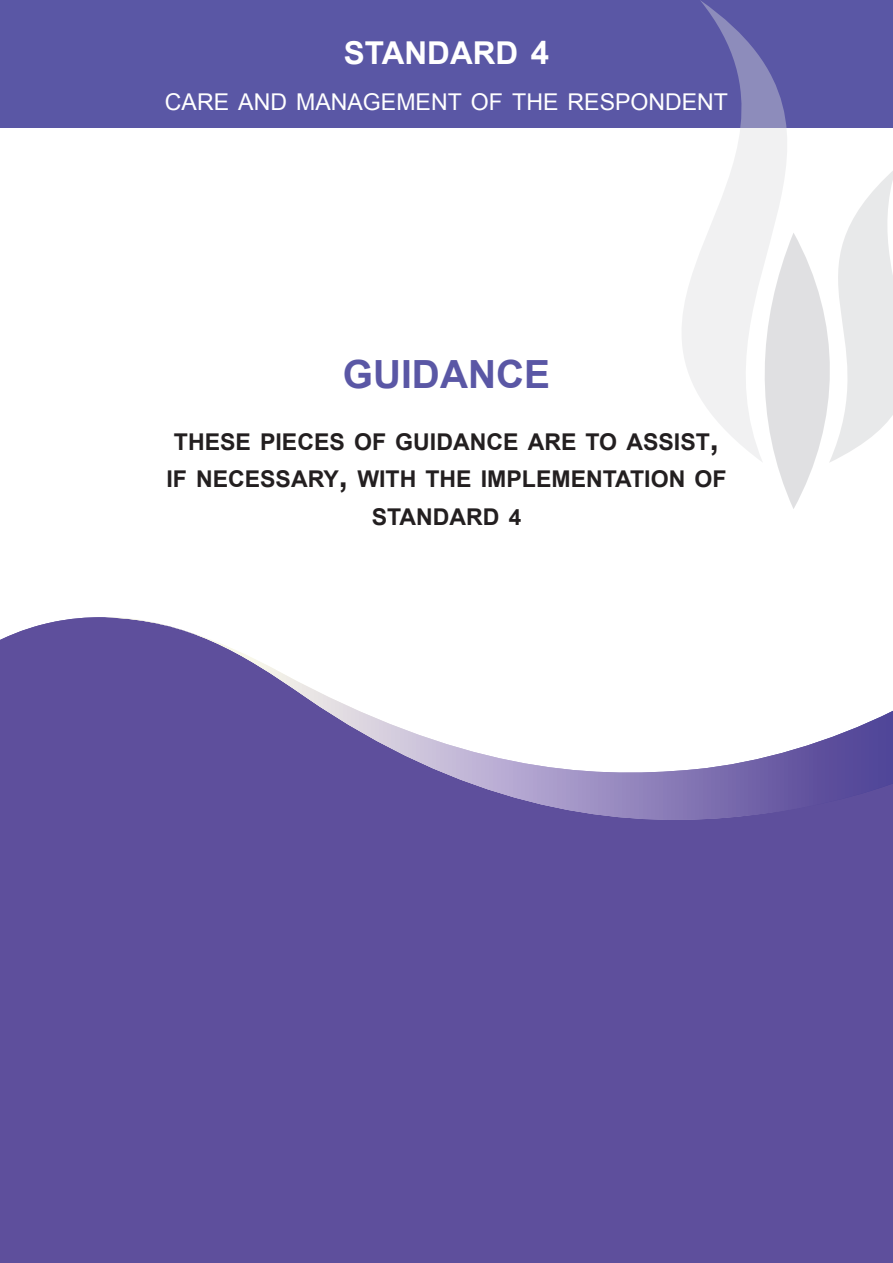
<style>
.page{position:relative;width:893px;height:1263px;background:#fff}
.page>*{position:absolute;margin:0;border:0;box-sizing:border-box;transform-origin:0 0}
.Cover_title{font:700 38.85px "Arial";color:#5a57a5}
.Cover_Standard_numbe{font:700 31.5px "Arial";color:#fff}
.Cover_sub_title{font:700 23.1px/37.5px "Arial";color:#231f20;text-align:center}
.Cover_standard_title{font:23.1px "Arial";color:#fff}
.s1{font-size:33px}
.s2{font-size:22.5px}
</style>
<div class="page">
<div style="left:0;top:617px;width:893px;height:641px;background:#5e4f9c"></div>
<svg style="left:105px;top:617px;width:788px;height:211px"></svg>
<div style="left:0;top:1258px;width:893px;height:5px;background:#5e4f9c"></div>
<div style="left:0;top:0;width:893px;height:128px;background:#5a57a5"></div>
<svg style="left:682px;top:0;width:105px;height:461px"></svg>
<svg style="left:765px;top:167px;width:128px;height:342px"></svg>
<p class="Cover_Standard_numbe" style="left:344px;top:32px;width:207px">STANDARD <span class="s1">4</span></p>
<p class="Cover_standard_title" style="left:165px;top:87px;width:565px">CARE AND MANAGEMENT OF THE RESPONDENT</p>
<p class="Cover_title" style="left:343px;top:349px;width:209px">GUIDANCE</p>
<p class="Cover_sub_title" style="left:166px;top:423px;width:562px">THESE PIECES OF GUIDANCE ARE TO ASSIST<span class="s1">,<br></span>IF NECESSARY<span class="s1">,</span> WITH THE IMPLEMENTATION OF<br>STANDARD <span class="s2">4</span></p>
</div>
